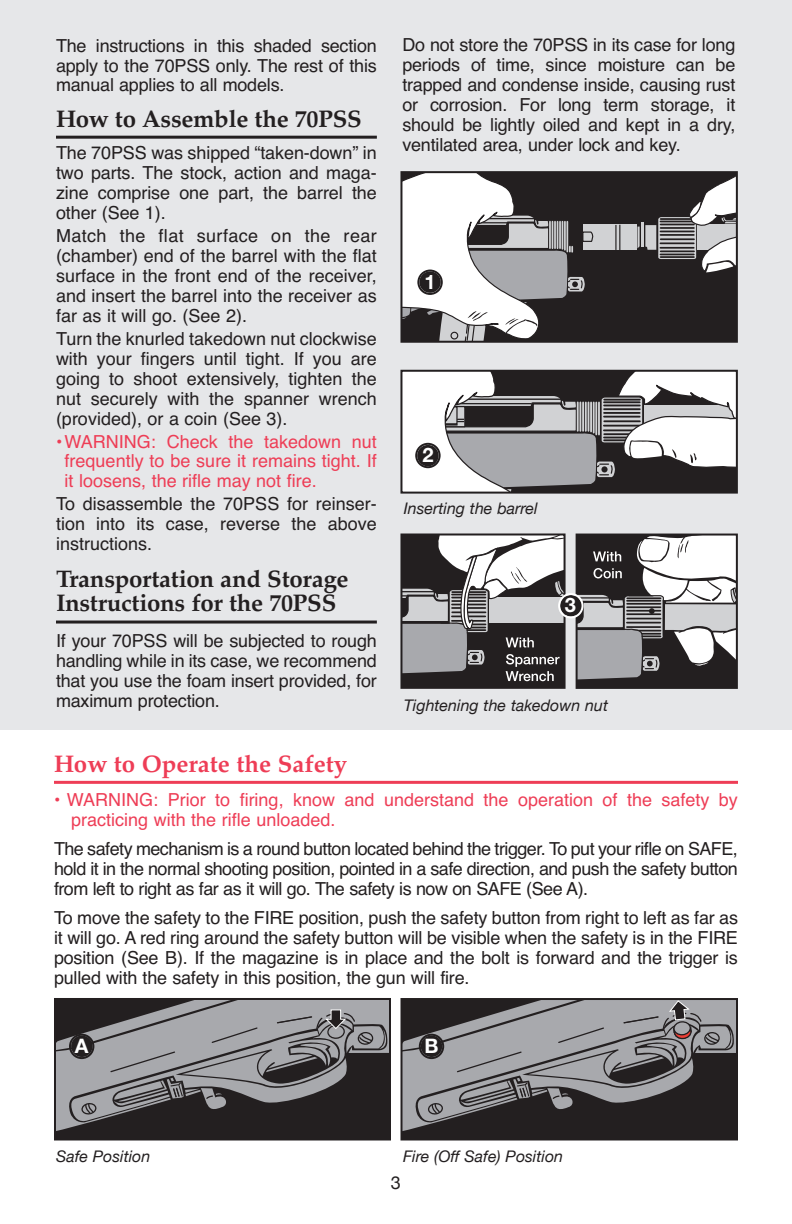
<style>
.page{position:relative;width:792px;height:1224px;background:#fff}
.page>*{position:absolute;margin:0;border:0;box-sizing:border-box;transform-origin:0 0}
.t1{font:700 24px/24px "Palatino";letter-spacing:-.01em;color:#231f20}
.t2{font:700 24px "Palatino";color:#ee3d56}
.t3{font:700 20px "Helvetica Neue";color:#fff}
.t4{font:18px/20px "Helvetica";letter-spacing:-.01em;color:#231f20;text-align:justify}
.t5{font:18px/20px "Helvetica";color:#ee3d56}
.t6{font:18px "Helvetica Neue";color:#231f20}
.t7{font:italic 16px "Helvetica Neue";color:#231f20}
</style>
<div class="page">
<hr style="left:54px;top:781px;width:684px;height:3px;background:#ee3d56">
<div style="left:56px;top:1000px;width:333px;height:138px;background:#231f20"></div>
<div style="left:54px;top:998px;width:337px;height:142px;border:2px solid #231f20"></div>
<svg style="left:56px;top:1000px;width:333px;height:124px"></svg>
<div style="left:402px;top:1000px;width:334px;height:138px;background:#231f20"></div>
<div style="left:400px;top:998px;width:338px;height:142px;border:2px solid #231f20"></div>
<svg style="left:402px;top:1000px;width:334px;height:124px"></svg>
<div style="left:0;top:0;width:792px;height:730px;background:#e6e7e9"></div>
<hr style="left:56px;top:136px;width:321px;height:3px;background:#231f20">
<hr style="left:56px;top:621px;width:321px;height:3px;background:#231f20">
<div style="left:402px;top:173px;width:334px;height:168px;background:#231f20"></div>
<div style="left:583px;top:225px;width:53px;height:25px;background:#d1d2d4"></div>
<hr style="left:615px;top:225px;width:2px;height:25px;background:#231f20">
<svg style="left:619px;top:225px;width:1px;height:25px"></svg>
<svg style="left:637px;top:177px;width:98px;height:96px"></svg>
<div style="left:400px;top:171px;width:338px;height:172px;border:2px solid #231f20"></div>
<div style="left:400px;top:370px;width:338px;height:124px;border:2px solid #231f20"></div>
<svg style="left:402px;top:173px;width:193px;height:168px"></svg>
<svg style="left:402px;top:372px;width:334px;height:120px;background:#9d9c9d"></svg>
<div style="left:400px;top:534px;width:166px;height:155px;border:2px solid #231f20"></div>
<div style="left:576px;top:534px;width:162px;height:155px;border:2px solid #231f20"></div>
<svg style="left:402px;top:536px;width:334px;height:148px;background:#8b8a8b"></svg>
<p class="t4" style="left:56px;top:37px;width:322px">The instructions in this shaded section apply to the 70PSS only. The rest of this manual applies to all models.</p>
<p class="t1" style="left:56px;top:109px;width:307px">How to Assemble the 70PSS</p>
<p class="t4" style="left:56px;top:144px;width:322px">The 70PSS was shipped “taken-down” in two parts. The stock, action and maga&shy;zine comprise one part, the barrel the other (See 1).</p>
<p class="t4" style="left:56px;top:227px;width:322px">Match the flat surface on the rear (chamber) end of the barrel with the flat surface in the front end of the receiver, and insert the barrel into the receiver as far as it will go. (See 2).</p>
<p class="t4" style="left:56px;top:330px;width:322px">Turn the knurled takedown nut clockwise with your fingers until tight. If you are going to shoot extensively, tighten the nut securely with the spanner wrench (provided), or a coin (See 3).</p>
<p class="t5" style="left:65px;top:433px;width:314px;text-align:justify;text-indent:-9px">•WARNING: Check the takedown nut frequently to be sure it remains tight. If it loosens, the rifle may not fire.</p>
<p class="t4" style="left:56px;top:496px;width:322px">To disassemble the 70PSS for reinser&shy;tion into its case, reverse the above instructions.</p>
<p class="t1" style="left:56px;top:569px;width:294px">Transportation and Storage<br>Instructions for the 70PSS</p>
<p class="t4" style="left:56px;top:633px;width:322px">If your 70PSS will be subjected to rough handling while in its case, we recommend that you use the foam insert provided, for maximum protection.</p>
<p class="t4" style="left:402px;top:37px;width:335px">Do not store the 70PSS in its case for long periods of time, since moisture can be trapped and condense inside, causing rust or corrosion. For long term storage, it should be lightly oiled and kept in a dry, ventilated area, under lock and key.</p>
<p class="t3" style="left:425px;top:275px;width:13px">1</p>
<p class="t3" style="left:422px;top:448px;width:13px">2</p>
<p class="t7" style="left:404px;top:499px;width:135px">Inserting the barrel</p>
<p class="t3" style="left:565px;top:598px;width:13px">3</p>
<p class="t7" style="left:404px;top:696px;width:206px">Tightening the takedown nut</p>
<p class="t2" style="left:54px;top:752px;width:295px">How to Operate the Safety</p>
<p class="t5" style="left:71px;top:792px;width:668px;text-indent:-17px">• WARNING: Prior to firing, know and understand the operation of the safety by practicing with the rifle unloaded.</p>
<p class="t4" style="left:54px;top:840px;width:685px">The safety mechanism is a round button located behind the trigger. To put your rifle on SAFE, hold it in the normal shooting position, pointed in a safe direction, and push the safety button from left to right as far as it will go. The safety is now on SAFE (See A).</p>
<p class="t4" style="left:54px;top:909px;width:686px">To move the safety to the FIRE position, push the safety button from right to left as far as it will go. A red ring around the safety button will be visible when the safety is in the FIRE position (See B). If the magazine is in place and the bolt is forward and the trigger is pulled with the safety in this position, the gun will fire.</p>
<p class="t3" style="left:75px;top:1039px;width:15px">A</p>
<p class="t7" style="left:56px;top:1147px;width:96px">Safe Position</p>
<p class="t3" style="left:424px;top:1039px;width:16px">B</p>
<p class="t7" style="left:403px;top:1147px;width:162px">Fire (Off Safe) Position</p>
<p class="t6" style="left:391px;top:1172px;width:12px">3</p>
</div>
